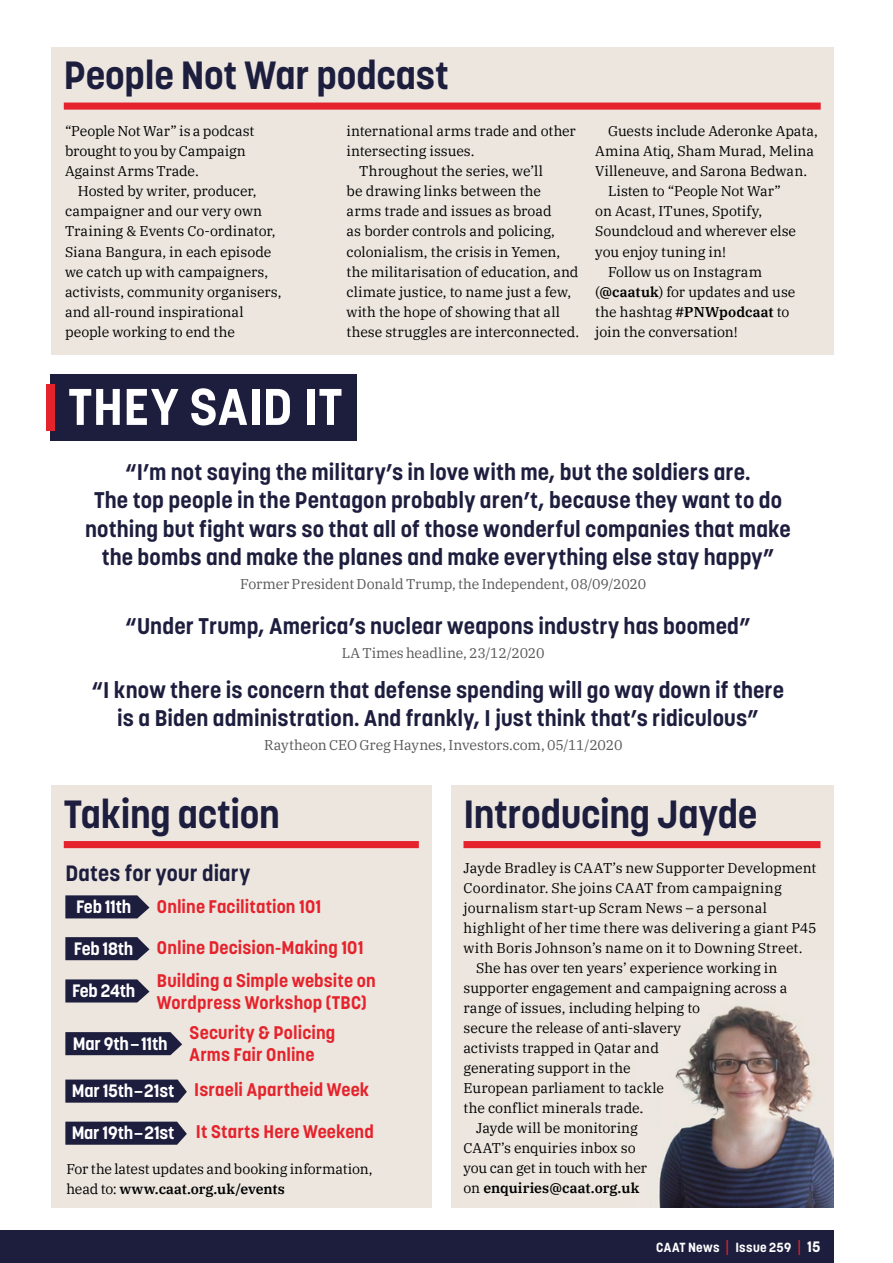
<style>
.page{position:relative;width:893px;height:1263px;background:#fff}
.page>*{position:absolute;margin:0;border:0;box-sizing:border-box;transform-origin:0 0}
.Page_head{font:700 51px "Korolev";letter-spacing:.015em;color:#fff}
.Story_head__lowercas{font:700 39px "Korolev";letter-spacing:-.005em;color:#1d1e3e}
.Story_head__lowercas-2{font:700 22.5px/28.5px "Korolev";letter-spacing:.01em;color:#1d1e3e;text-align:center}
.Body__Space_before{font:700 22.05px "Korolev";letter-spacing:.005em;color:#1d1e3e}
.Body__Space_before-2{font:700 18.15px/22px "Korolev";letter-spacing:.005em;color:#e5232c}
.Body__Space_before-3{font:700 17.85px "Korolev";letter-spacing:-.015em;color:#fff}
.Body__Indented{font:14.1px/20.1px "IBM Plex Serif";color:#000}
.Body__First{font:14.1px/20px "IBM Plex Serif";letter-spacing:.005em;color:#000}
.Body__Space_before-4{font:14.1px "IBM Plex Serif";letter-spacing:-.015em;color:#575756}
.Body__Space_before-5{font:14.1px/20.1px "IBM Plex Serif";letter-spacing:-.01em;color:#000}
.t1{font:700 13.05px "Korolev";letter-spacing:.025em;color:#fff}
.s1{font-weight:600}
.s2{font-size:18.3px;color:#e5232c}
.s3{font-size:15px}
</style>
<div class="page">
<div style="left:0;top:1231px;width:833px;height:32px;background:#1d1e3e"></div>
<div style="left:50px;top:374px;width:306px;height:67px;background:#1d1e3e"></div>
<div style="left:46px;top:384px;width:8px;height:47px;background:#e5232c"></div>
<div style="left:51px;top:47px;width:782px;height:307px;background:#ece6df"></div>
<div style="left:64px;top:103px;width:757px;height:7px;background:#e5232c"></div>
<div style="left:51px;top:785px;width:381px;height:423px;background:#ece6df"></div>
<div style="left:64px;top:841px;width:355px;height:7px;background:#e5232c"></div>
<div style="left:451px;top:785px;width:382px;height:423px;background:#ece6df"></div>
<div style="left:463px;top:841px;width:357px;height:7px;background:#e5232c"></div>
<svg style="left:65px;top:895px;width:84px;height:23px;background:#2e2f4b"></svg>
<svg style="left:65px;top:937px;width:84px;height:23px;background:#2c2d4a"></svg>
<svg style="left:65px;top:979px;width:84px;height:23px;background:#2f2f4c"></svg>
<svg style="left:65px;top:1032px;width:117px;height:23px;background:#282947"></svg>
<svg style="left:65px;top:1079px;width:122px;height:24px;background:#2d2d4a"></svg>
<svg style="left:65px;top:1122px;width:122px;height:23px;background:#282846"></svg>
<svg style="left:658px;top:1005px;width:175px;height:203px"></svg>
<p class="Story_head__lowercas" style="left:64px;top:51px;width:387px">People Not War podcast</p>
<p class="Body__First" style="left:65px;top:120px;width:191px">“People Not War” is a podcast brought to you by Campaign<br>Against Arms Trade.</p>
<p class="Body__Indented" style="left:65px;top:180px;width:218px;text-indent:13px">Hosted by writer, producer, campaigner and our very own<br>Training &amp; Events Co-ordinator,<br>Siana Bangura, in each episode we catch up with campaigners, activists, community organisers, and all-round inspirational people working to end the</p>
<p class="Body__Indented" style="left:347px;top:120px;width:231px">international arms trade and other intersecting issues.</p>
<p class="Body__Indented" style="left:347px;top:160px;width:234px;text-indent:13px">Throughout the series, we’ll<br>be drawing links between the<br>arms trade and issues as broad<br>as border controls and policing, colonialism, the crisis in Yemen, the militarisation of education, and climate justice, to name just a few, with the hope of showing that all these struggles are interconnected.</p>
<p class="Body__Indented" style="left:595px;top:120px;width:224px;text-indent:13px">Guests include Aderonke Apata,<br>Amina Atiq, Sham Murad, Melina<br>Villeneuve, and Sarona Bedwan.</p>
<p class="Body__Indented" style="left:595px;top:180px;width:202px;text-indent:13px">Listen to “People Not War” on Acast, ITunes, Spotify,<br>Soundcloud and wherever else you enjoy tuning in!</p>
<p class="Body__Indented" style="left:595px;top:260px;width:202px;text-indent:13px">Follow us on Instagram (<span class="s1">@caatuk</span>) for updates and use the hashtag <span class="s1">#PNWpodcaat</span> to join the conversation!</p>
<p class="Page_head" style="left:68px;top:375px;width:275px">THEY SAID IT</p>
<p class="Story_head__lowercas-2" style="left:85px;top:457px;width:707px">“I’m not saying the military’s in love with me, but the soldiers are.<br>The top people in the Pentagon probably aren’t, because they want to do nothing but fight wars so that all of those wonderful companies that make the bombs and make the planes and make everything else stay happy”</p>
<p class="Body__Space_before-4" style="left:240px;top:573px;width:407px">Former President Donald Trump, the Independent, 08/09/2020</p>
<p class="Story_head__lowercas-2" style="left:126px;top:612px;width:626px">“Under Trump, America’s nuclear weapons industry has boomed”</p>
<p class="Body__Space_before-4" style="left:342px;top:642px;width:204px">LA Times headline, 23/12/2020</p>
<p class="Story_head__lowercas-2" style="left:92px;top:675px;width:694px">“I know there is concern that defense spending will go way down if there is a Biden administration. And frankly, I just think that’s ridiculous”</p>
<p class="Body__Space_before-4" style="left:264px;top:734px;width:360px">Raytheon CEO Greg Haynes, Investors.com, 05/11/2020</p>
<p class="Story_head__lowercas" style="left:64px;top:789px;width:217px">Taking action</p>
<p class="Story_head__lowercas" style="left:463px;top:789px;width:295px">Introducing Jayde</p>
<p class="Body__Space_before" style="left:65px;top:859px;width:186px">Dates for your diary</p>
<p class="Body__Space_before-3" style="left:76px;top:895px;width:57px">Feb 11th</p>
<p class="Body__Space_before-2" style="left:157px;top:896px;width:166px">Online Facilitation 101</p>
<p class="Body__Space_before-3" style="left:74px;top:937px;width:61px">Feb 18th</p>
<p class="Body__Space_before-2" style="left:157px;top:936px;width:208px">Online Decision-Making 101</p>
<p class="Body__Space_before-3" style="left:72px;top:979px;width:65px">Feb 24th</p>
<p class="Body__Space_before-2" style="left:157px;top:969px;width:220px">Building a Simple website on<br>Wordpress Workshop (TBC)</p>
<p class="Body__Space_before-3" style="left:73px;top:1032px;width:96px">Mar 9th–11th</p>
<p class="Body__Space_before-2" style="left:190px;top:1022px;width:147px">Security &amp; Policing<br>Arms Fair Online</p>
<p class="Body__Space_before-3" style="left:72px;top:1079px;width:104px">Mar 15th–21st</p>
<p class="Body__Space_before-2" style="left:194px;top:1079px;width:177px">Israeli Apartheid Week</p>
<p class="Body__Space_before-3" style="left:72px;top:1121px;width:104px">Mar 19th–21st</p>
<p class="Body__Space_before-2" style="left:196px;top:1121px;width:179px">It Starts Here Weekend</p>
<p class="Body__First" style="left:463px;top:857px;width:355px">Jayde Bradley is CAAT’s new Supporter Development Coordinator. She joins CAAT from campaigning journalism start-up Scram News – a personal highlight of her time there was delivering a giant P45 with Boris Johnson’s name on it to Downing Street.</p>
<p class="Body__Indented" style="left:463px;top:957px;width:326px;text-indent:13px">She has over ten years’ experience working in supporter engagement and campaigning across a range of issues, including helping to<br>secure the release of anti-slavery<br>activists trapped in Qatar and<br>generating support in the<br>European parliament to tackle<br>the conflict minerals trade.</p>
<p class="Body__Indented" style="left:463px;top:1117px;width:185px;text-indent:13px">Jayde will be monitoring<br>CAAT’s enquiries inbox so you can get in touch with her on <span class="s1">enquiries@caat.org.uk</span></p>
<p class="Body__Space_before-5" style="left:66px;top:1158px;width:307px">For the latest updates and booking information, head to: <span class="s1">www.caat.org.uk/events</span></p>
<p class="t1" style="left:656px;top:1239px;width:166px">CAAT News <span class="s2">|</span> Issue 259 <span class="s2">|</span> <span class="s3">15</span></p>
</div>
